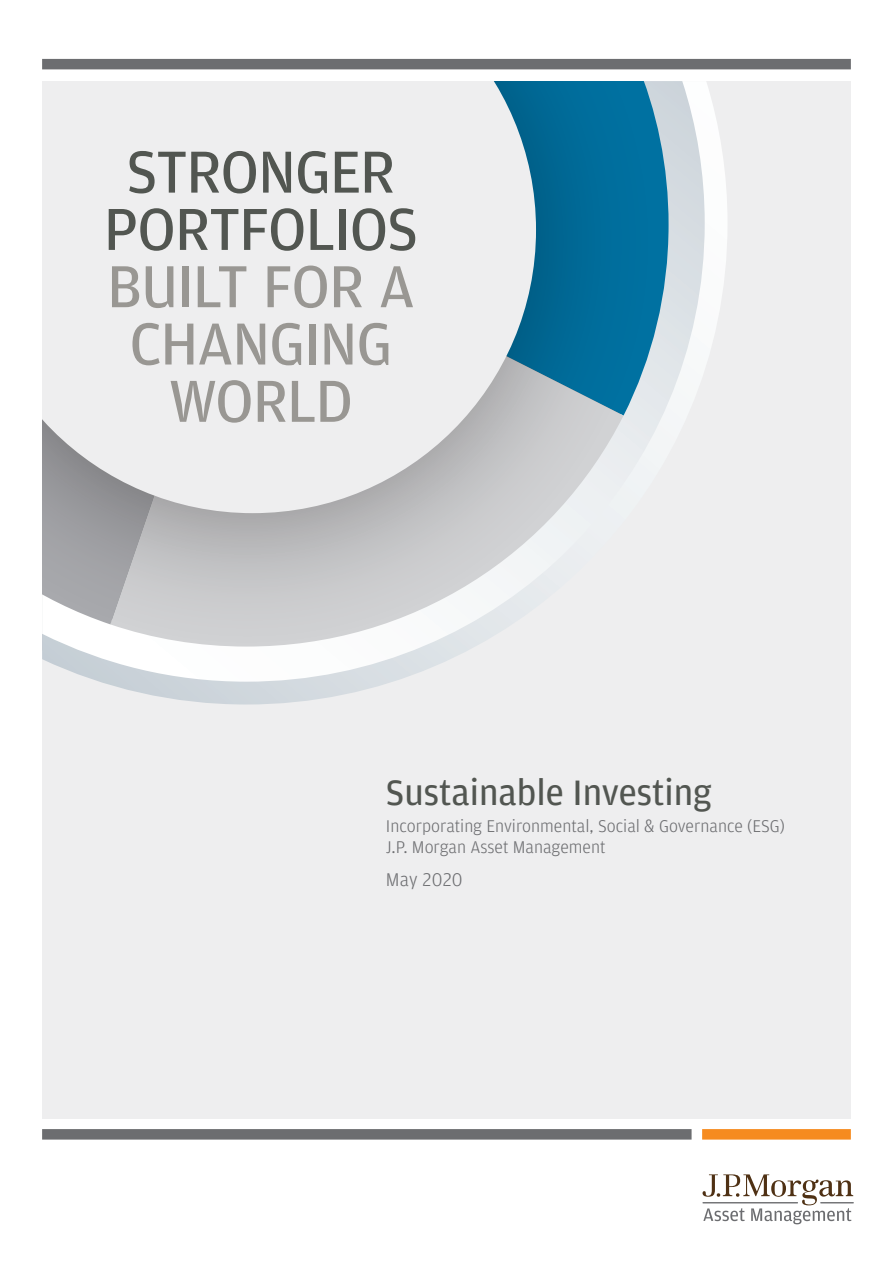
<style>
.page{position:relative;width:893px;height:1263px;background:#fff}
.page>*{position:absolute;margin:0;border:0;box-sizing:border-box;transform-origin:0 0}
.t1{font:62.85px/57.3px "Amplitude";letter-spacing:-.02em;color:#999793;text-align:center}
.t2{font:62.85px/57.3px "Amplitude";letter-spacing:-.015em;color:#525651;text-align:center}
.t3{font:37.5px "Amplitude";color:#525651}
.t4{font:300 19.5px "Amplitude";letter-spacing:.01em;color:#6c6d70}
.t5{font:300 18px/21px "Amplitude";color:#6c6d70}
</style>
<div class="page">
<div style="left:42px;top:59px;width:809px;height:10px;background:#6c6d70"></div>
<div style="left:42px;top:1129px;width:650px;height:10px;background:#6c6d70"></div>
<div style="left:702px;top:1129px;width:149px;height:10px;background:#f68b1f"></div>
<hr style="left:820px;top:1202px;width:34px;height:1px;background:#6c6d70">
<svg style="left:702px;top:1174px;width:151px;height:50px"></svg>
<div style="left:42px;top:81px;width:809px;height:1037px;background:#eeeeef"></div>
<svg style="left:101px;top:81px;width:626px;height:623px"></svg>
<svg style="left:42px;top:81px;width:663px;height:601px"></svg>
<svg style="left:648px;top:81px;width:21px;height:335px"></svg>
<svg style="left:42px;top:81px;width:606px;height:561px"></svg>
<svg style="left:42px;top:81px;width:494px;height:432px"></svg>
<h1 class="t2" style="left:104px;top:141px;width:316px">STRONGER<br>PORTFOLIOS</h1>
<h1 class="t1" style="left:107px;top:256px;width:309px">BUILT FOR A<br>CHANGING<br>WORLD</h1>
<h2 class="t3" style="left:386px;top:769px;width:327px">Sustainable Investing</h2>
<p class="t5" style="left:386px;top:815px;width:401px">Incorporating Environmental, Social &amp; Governance (ESG)<br>J.P. Morgan Asset Management</p>
<p class="t4" style="left:386px;top:867px;width:78px">May 2020</p>
</div>
